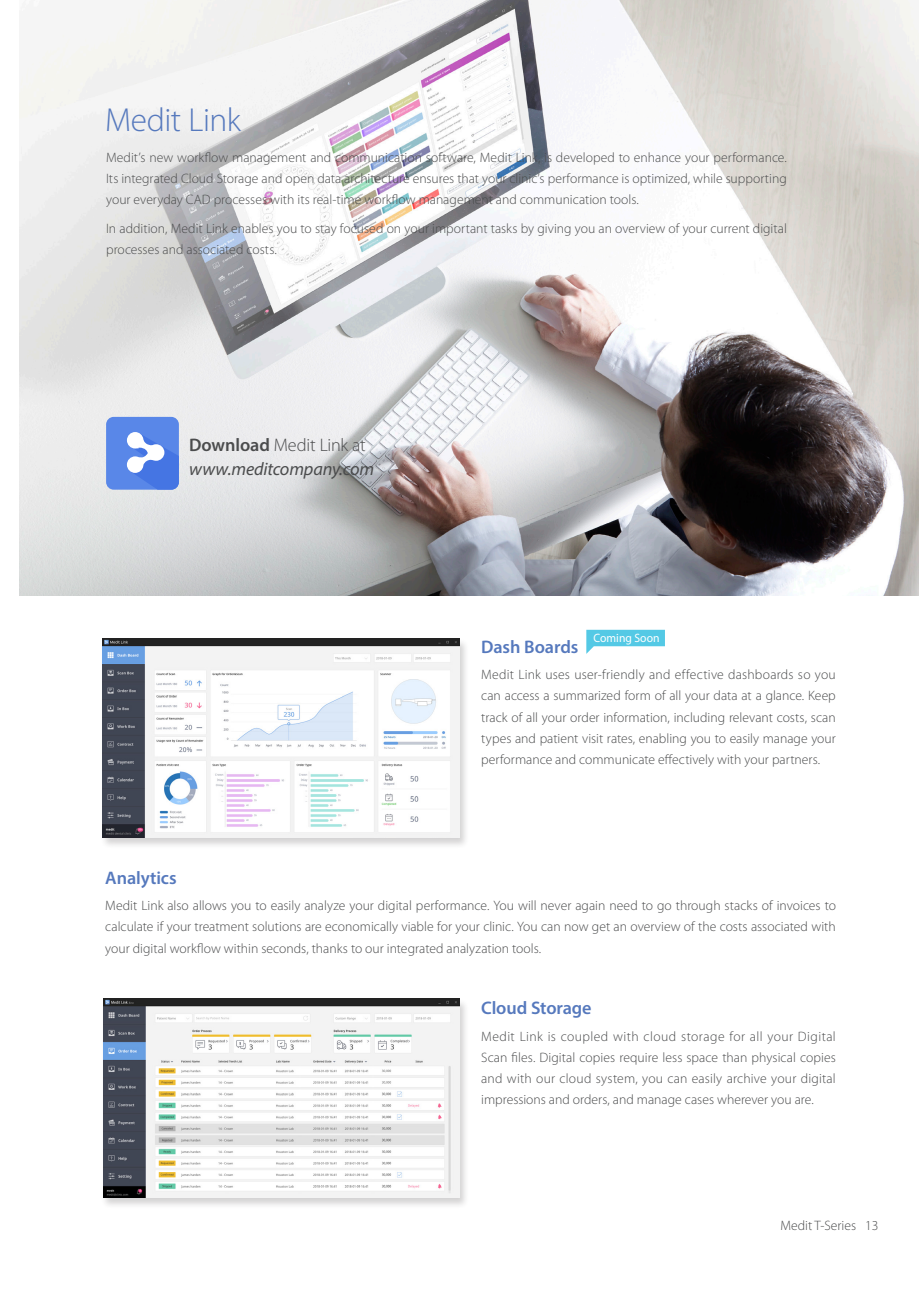
<style>
.page{position:relative;width:919px;height:1289px;background:#fff}
.page>*{position:absolute;margin:0;border:0;box-sizing:border-box;transform-origin:0 0}
.t1{font:300 33.3px "Myriad Pro";letter-spacing:-.015em;color:#5679bd}
.t2{font:italic 18.15px/24.3px "Myriad Pro";letter-spacing:-.005em;color:#4b4c4d}
.t3{font:600 18.15px "Myriad Pro";letter-spacing:-.005em;color:#5679bd}
.t4{font:300 13.65px/21.3px "Myriad Pro";color:#4b4c4d;text-align:justify}
.t5{font:12.15px "Myriad Pro";color:#fff;scale:.96 1}
.s1{font-weight:600;font-style:normal}
.s2{font-weight:300;font-style:normal}
</style>
<div class="page">
<img style="left:20px;top:0;width:898px;height:596px">
<div style="left:100px;top:638px;width:369px;height:211px;background:#231f20;opacity:.2"></div>
<img style="left:103px;top:639px;width:356px;height:198px">
<div style="left:101px;top:998px;width:368px;height:211px;background:#231f20;opacity:.2"></div>
<img style="left:104px;top:998px;width:355px;height:199px">
<svg style="left:586px;top:629px;width:79px;height:25px"></svg>
<div style="left:106px;top:417px;width:73px;height:72px;background:#5987e8;border-radius:8px"></div>
<svg style="left:127px;top:432px;width:52px;height:57px"></svg>
<h1 class="t1" style="left:105px;top:100px;width:137px">Medit Link</h1>
<p class="t4" style="left:106px;top:146px;width:682px">Medit’s new workflow management and communication software, Medit Link, is developed to enhance your performance.<br>Its integrated Cloud Storage and open data architecture ensures that your clinic’s performance is optimized, while supporting your everyday CAD processes with its real-time workflow management and communication tools.</p>
<p class="t4" style="left:106px;top:218px;width:682px">In addition, Medit Link enables you to stay focused on your important tasks by giving you an overview of your current digital processes and associated costs.</p>
<h2 class="t2" style="left:189px;top:432px;width:186px"><span class="s1">Download</span> <span class="s2">Medit Link at </span>www.meditcompany.com</h2>
<p class="t5" style="left:593px;top:630px;width:70px">Coming Soon</p>
<h2 class="t3" style="left:481px;top:635px;width:99px">Dash Boards</h2>
<p class="t4" style="left:481px;top:663px;width:356px">Medit Link uses user-friendly and effective dashboards so you can access a summarized form of all your data at a glance. Keep track of all your order information, including relevant costs, scan types and patient visit rates, enabling you to easily manage your performance and communicate effectively with your partners.</p>
<h2 class="t3" style="left:105px;top:865px;width:73px">Analytics</h2>
<p class="t4" style="left:105px;top:894px;width:732px">Medit Link also allows you to easily analyze your digital performance. You will never again need to go through stacks of invoices to calculate if your treatment solutions are economically viable for your clinic. You can now get an overview of the costs associated with your digital workflow within seconds, thanks to our integrated analyzation tools.</p>
<h2 class="t3" style="left:481px;top:996px;width:112px">Cloud Storage</h2>
<p class="t4" style="left:481px;top:1025px;width:356px">Medit Link is coupled with cloud storage for all your Digital Scan files. Digital copies require less space than physical copies and with our cloud system, you can easily archive your digital impressions and orders, and manage cases wherever you are.</p>
<p class="t4" style="left:780px;top:1214px;width:99px">Medit T-Series 13</p>
</div>
